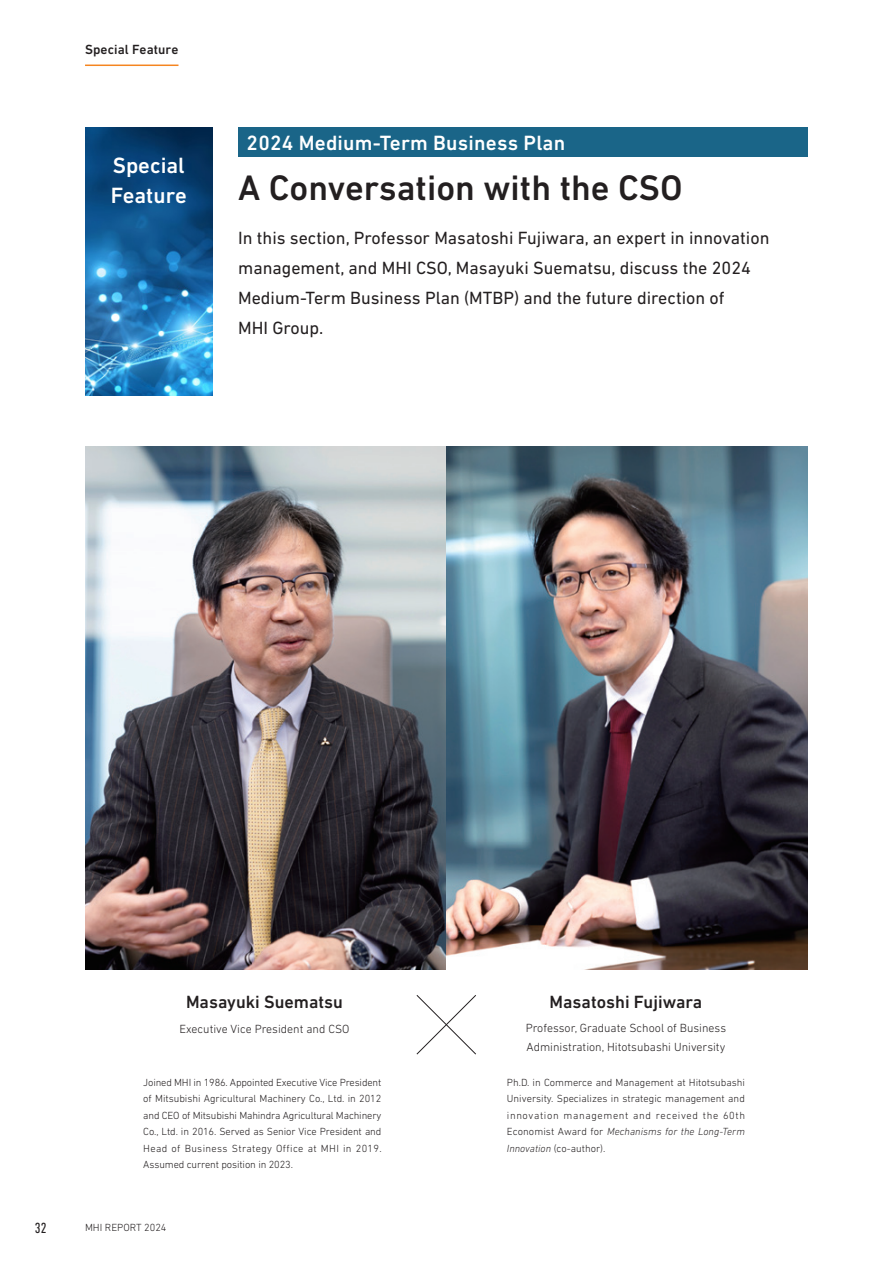
<style>
.page{position:relative;width:893px;height:1263px;background:#fff}
.page>*{position:absolute;margin:0;border:0;box-sizing:border-box;transform-origin:0 0}
.t1{font:500 36px "DIN Next LT Pro";color:#231f20}
.t2{font:500 22.5px/30px "DIN Next LT Pro";color:#fff}
.t3{font:500 21px "DIN Next LT Pro";letter-spacing:.01em;color:#fff}
.t4{font:18px/30px "DIN Next LT Pro";color:#231f20}
.t5{font:500 18px "DIN Next LT Pro";color:#231f20}
.t6{font:condensed 15px "DIN Next LT Pro";color:#231f20}
.t7{font:500 13.5px "DIN Next LT Pro";letter-spacing:.005em;color:#231f20}
.t8{font:300 12px/19.5px "DIN Next LT Pro";color:#231f20}
.t9{font:300 10.5px/16.5px "DIN Next LT Pro";letter-spacing:.035em;color:#231f20;text-align:justify}
.t10{font:300 10.5px "DIN Next LT Pro";color:#231f20}
.s1{font-style:italic}
</style>
<div class="page">
<div style="left:238px;top:128px;width:570px;height:29px;background:#1a6588"></div>
<img style="left:85px;top:446px;width:723px;height:523px">
<svg style="left:416px;top:995px;width:60px;height:60px"></svg>
<img style="left:85px;top:128px;width:128px;height:267px">
<hr style="left:85px;top:65px;width:93px;height:1px;background:#f58520">
<p class="t7" style="left:85px;top:41px;width:95px">Special Feature</p>
<h2 class="t2" style="left:111px;top:151px;width:77px">Special<br>Feature</h2>
<h3 class="t3" style="left:247px;top:130px;width:320px">2024 Medium-Term Business Plan</h3>
<h1 class="t1" style="left:238px;top:167px;width:446px">A Conversation with the CSO</h1>
<h3 class="t4" style="left:238px;top:223px;width:533px">In this section, Professor Masatoshi Fujiwara, an expert in innovation management, and MHI CSO, Masayuki Suematsu, discuss the 2024<br>Medium-Term Business Plan (MTBP) and the future direction of<br>MHI Group.</h3>
<h3 class="t5" style="left:186px;top:991px;width:158px">Masayuki Suematsu</h3>
<p class="t8" style="left:179px;top:1019px;width:172px">Executive Vice President and CSO</p>
<p class="t9" style="left:143px;top:1074px;width:240px">Joined MHI in 1986. Appointed Executive Vice President of Mitsubishi Agricultural Machinery Co., Ltd. in 2012 and CEO of Mitsubishi Mahindra Agricultural Machinery Co., Ltd. in 2016. Served as Senior Vice President and Head of Business Strategy Office at MHI in 2019.<br>Assumed current position in 2023.</p>
<h3 class="t6" style="left:35px;top:1219px;width:14px">32</h3>
<p class="t10" style="left:85px;top:1222px;width:83px">MHI REPORT 2024</p>
<h3 class="t5" style="left:550px;top:991px;width:154px">Masatoshi Fujiwara</h3>
<p class="t8" style="left:526px;top:1018px;width:202px">Professor, Graduate School of Business<br>Administration, Hitotsubashi University</p>
<p class="t9" style="left:507px;top:1074px;width:240px">Ph.D. in Commerce and Management at Hitotsubashi University. Specializes in strategic management and innovation management and received the 60th Economist Award for <span class="s1">Mechanisms for the Long-Term Innovation</span> (co-author).</p>
</div>
